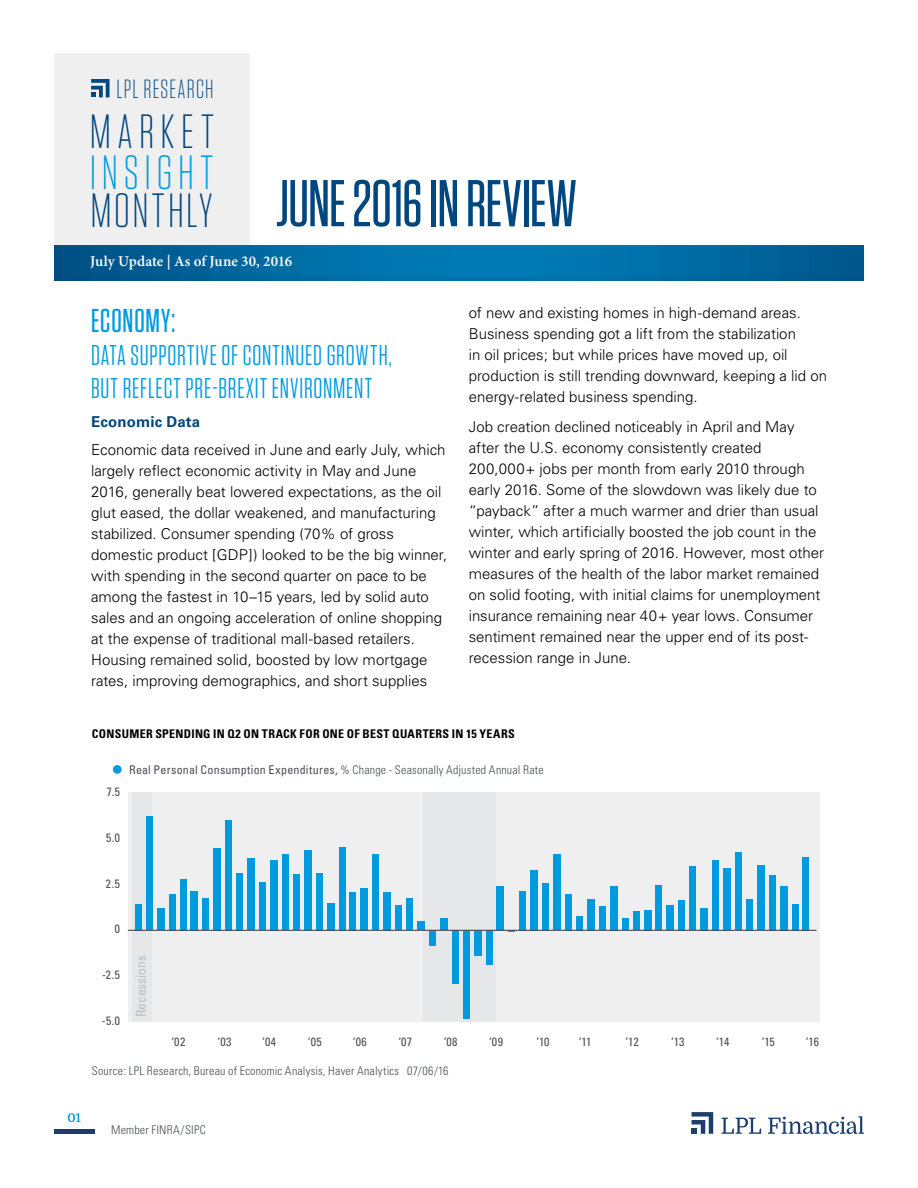
<style>
.page{position:relative;width:918px;height:1188px;background:#fff}
.page>*{position:absolute;margin:0;border:0;box-sizing:border-box;transform-origin:0 0}
.t1{font:500 66px "Tungsten Narrow";letter-spacing:-.01em;color:#00467f}
.t2{font:300 48px "Tungsten Narrow";letter-spacing:.065em;color:#00467f;scale:1.04 1}
.t3{font:300 48px "Tungsten Narrow";letter-spacing:.115em;color:#009bde;scale:1.04 1}
.t4{font:500 33px "Tungsten Narrow";letter-spacing:.03em;color:#009bde}
.t5{font:28.5px/33px "Tungsten Narrow";letter-spacing:.03em;color:#009bde}
.t6{font:300 26.25px "Tungsten Narrow";letter-spacing:.045em;color:#00467f}
.t7{font:300 15px/21px "Univers";color:#000}
.t8{font:600 15px "Minion Pro";color:#fff}
.t9{font:700 15px "Univers";letter-spacing:.01em;color:#00467f}
.t10{font:condensed 13.5px "Univers";color:#bdbec0}
.t11{font:300 condensed 12px "Univers";letter-spacing:.015em;color:#4b4f54}
.t12{font:condensed 12px "Univers";letter-spacing:.02em;color:#4b4f54}
.t13{font:700 condensed 12px "Univers";letter-spacing:.025em;color:#000}
.t14{font:condensed 12px "Univers";letter-spacing:.025em;color:#4d4f55}
.t15{font:700 12px "Domine";color:#0098d8}
.s1{font-weight:300}
</style>
<div class="page">
<div style="left:54px;top:54px;width:195px;height:196px;background:#efeff0"></div>
<svg style="left:91px;top:79px;width:19px;height:18px"></svg>
<hr style="left:54px;top:1130px;width:40px;height:4px;background:#1b3e6f">
<svg style="left:692px;top:1112px;width:21px;height:22px"></svg>
<svg style="left:721px;top:1118px;width:40px;height:16px"></svg>
<svg style="left:768px;top:1116px;width:96px;height:18px"></svg>
<img style="left:54px;top:245px;width:810px;height:35px">
<div style="left:128px;top:793px;width:692px;height:229px;background:#efeff0"></div>
<div style="left:113px;top:765px;width:9px;height:9px;background:#009bde;border-radius:50%"></div>
<div style="left:423px;top:792px;width:73px;height:229px;background:#e6e7e8"></div>
<div style="left:132px;top:792px;width:19px;height:229px;background:#e6e7e8"></div>
<div style="left:135px;top:904px;width:7px;height:26px;background:#009bde"></div>
<div style="left:146px;top:817px;width:7px;height:113px;background:#009bde"></div>
<div style="left:157px;top:908px;width:8px;height:22px;background:#009bde"></div>
<div style="left:169px;top:894px;width:6px;height:36px;background:#009bde"></div>
<div style="left:180px;top:879px;width:6px;height:51px;background:#009bde"></div>
<div style="left:191px;top:891px;width:7px;height:39px;background:#009bde"></div>
<div style="left:203px;top:898px;width:6px;height:32px;background:#009bde"></div>
<div style="left:214px;top:848px;width:7px;height:82px;background:#009bde"></div>
<div style="left:226px;top:820px;width:6px;height:110px;background:#009bde"></div>
<div style="left:236px;top:873px;width:7px;height:57px;background:#009bde"></div>
<div style="left:247px;top:858px;width:8px;height:72px;background:#009bde"></div>
<div style="left:259px;top:883px;width:7px;height:47px;background:#009bde"></div>
<div style="left:270px;top:860px;width:8px;height:70px;background:#009bde"></div>
<div style="left:282px;top:854px;width:7px;height:76px;background:#009bde"></div>
<div style="left:293px;top:874px;width:7px;height:56px;background:#009bde"></div>
<div style="left:304px;top:850px;width:8px;height:80px;background:#009bde"></div>
<div style="left:316px;top:873px;width:6px;height:57px;background:#009bde"></div>
<div style="left:327px;top:903px;width:7px;height:27px;background:#009bde"></div>
<div style="left:339px;top:847px;width:6px;height:83px;background:#009bde"></div>
<div style="left:350px;top:892px;width:6px;height:38px;background:#009bde"></div>
<div style="left:361px;top:888px;width:7px;height:42px;background:#009bde"></div>
<div style="left:373px;top:854px;width:6px;height:76px;background:#009bde"></div>
<div style="left:383px;top:892px;width:8px;height:38px;background:#009bde"></div>
<div style="left:395px;top:906px;width:7px;height:24px;background:#009bde"></div>
<div style="left:406px;top:898px;width:7px;height:32px;background:#009bde"></div>
<div style="left:417px;top:921px;width:8px;height:9px;background:#009bde"></div>
<div style="left:429px;top:930px;width:7px;height:16px;background:#009bde"></div>
<div style="left:440px;top:918px;width:8px;height:12px;background:#009bde"></div>
<div style="left:452px;top:930px;width:7px;height:54px;background:#009bde"></div>
<div style="left:463px;top:930px;width:6px;height:89px;background:#009bde"></div>
<div style="left:474px;top:930px;width:7px;height:26px;background:#009bde"></div>
<div style="left:486px;top:930px;width:6px;height:34px;background:#009bde"></div>
<div style="left:497px;top:886px;width:7px;height:44px;background:#009bde"></div>
<div style="left:520px;top:891px;width:6px;height:39px;background:#009bde"></div>
<div style="left:530px;top:870px;width:8px;height:60px;background:#009bde"></div>
<div style="left:542px;top:883px;width:7px;height:47px;background:#009bde"></div>
<div style="left:553px;top:854px;width:8px;height:76px;background:#009bde"></div>
<div style="left:565px;top:894px;width:7px;height:36px;background:#009bde"></div>
<div style="left:576px;top:916px;width:7px;height:14px;background:#009bde"></div>
<div style="left:587px;top:899px;width:8px;height:31px;background:#009bde"></div>
<div style="left:599px;top:907px;width:7px;height:23px;background:#009bde"></div>
<div style="left:610px;top:886px;width:8px;height:44px;background:#009bde"></div>
<div style="left:622px;top:918px;width:6px;height:12px;background:#009bde"></div>
<div style="left:633px;top:911px;width:6px;height:19px;background:#009bde"></div>
<div style="left:644px;top:910px;width:7px;height:20px;background:#009bde"></div>
<div style="left:656px;top:886px;width:6px;height:44px;background:#009bde"></div>
<div style="left:667px;top:906px;width:7px;height:24px;background:#009bde"></div>
<div style="left:679px;top:900px;width:6px;height:30px;background:#009bde"></div>
<div style="left:689px;top:867px;width:7px;height:63px;background:#009bde"></div>
<div style="left:700px;top:908px;width:8px;height:22px;background:#009bde"></div>
<div style="left:712px;top:860px;width:7px;height:70px;background:#009bde"></div>
<div style="left:723px;top:868px;width:8px;height:62px;background:#009bde"></div>
<div style="left:735px;top:853px;width:7px;height:77px;background:#009bde"></div>
<div style="left:746px;top:899px;width:7px;height:31px;background:#009bde"></div>
<div style="left:757px;top:865px;width:8px;height:65px;background:#009bde"></div>
<div style="left:769px;top:875px;width:6px;height:55px;background:#009bde"></div>
<div style="left:780px;top:886px;width:7px;height:44px;background:#009bde"></div>
<div style="left:792px;top:904px;width:6px;height:26px;background:#009bde"></div>
<div style="left:803px;top:857px;width:6px;height:73px;background:#009bde"></div>
<hr style="left:128px;top:930px;width:688px;height:1px;background:#4b4f54">
<h3 class="t6" style="left:116px;top:76px;width:99px">LPL RESEARCH</h3>
<h2 class="t2" style="left:90px;top:108px;width:121px">MARKET</h2>
<h2 class="t3" style="left:90px;top:149px;width:120px">INSIGHT</h2>
<h2 class="t2" style="left:91px;top:187px;width:119px">MONTHLY</h2>
<h1 class="t1" style="left:276px;top:170px;width:303px">JUNE 2016 IN REVIEW</h1>
<p class="t8" style="left:90px;top:250px;width:203px">July Update | As of June 30, 2016</p>
<h3 class="t4" style="left:91px;top:304px;width:85px">ECONOMY:</h3>
<h3 class="t5" style="left:91px;top:340px;width:302px">DATA SUPPORTIVE OF CONTINUED GROWTH,<br>BUT REFLECT PRE-BREXIT ENVIRONMENT</h3>
<p class="t9" style="left:91px;top:413px;width:111px">Economic Data</p>
<p class="t7" style="left:91px;top:439px;width:358px">Economic data received in June and early July, which largely reflect economic activity in May and June 2016, generally beat lowered expectations, as the oil glut eased, the dollar weakened, and manufacturing stabilized. Consumer spending (70% of gross domestic product [GDP]) looked to be the big winner, with spending in the second quarter on pace to be among the fastest in 10–15 years, led by solid auto sales and an ongoing acceleration of online shopping at the expense of traditional mall-based retailers.<br>Housing remained solid, boosted by low mortgage rates, improving demographics, and short supplies</p>
<p class="t7" style="left:469px;top:302px;width:360px">of new and existing homes in high-demand areas.<br>Business spending got a lift from the stabilization<br>in oil prices; but while prices have moved up, oil production is still trending downward, keeping a lid on energy-related business spending.</p>
<p class="t7" style="left:469px;top:416px;width:357px">Job creation declined noticeably in April and May after the U.S. economy consistently created 200,000+ jobs per month from early 2010 through early 2016. Some of the slowdown was likely due to “payback” after a much warmer and drier than usual winter, which artificially boosted the job count in the winter and early spring of 2016. However, most other measures of the health of the labor market remained on solid footing, with initial claims for unemployment insurance remaining near 40+ year lows. Consumer sentiment remained near the upper end of its post&shy;recession range in June.</p>
<p class="t13" style="left:92px;top:727px;width:424px">CONSUMER SPENDING IN Q2 ON TRACK FOR ONE OF BEST QUARTERS IN 15 YEARS</p>
<p class="t12" style="left:129px;top:762px;width:416px">Real Personal Consumption Expenditures, <span class="s1">% Change - Seasonally Adjusted Annual Rate</span></p>
<p class="t12" style="left:102px;top:968px;width:20px;rotate:-2deg">-2.5</p>
<p class="t12" style="left:101px;top:1014px;width:20px;rotate:-2deg">-5.0</p>
<p class="t10" style="left:133px;top:1017px;width:64px;rotate:-90deg">Recessions</p>
<p class="t14" style="left:171px;top:1034px;width:15px">‘02</p>
<p class="t14" style="left:218px;top:1034px;width:16px">‘03</p>
<p class="t14" style="left:262px;top:1034px;width:16px">‘04</p>
<p class="t14" style="left:308px;top:1034px;width:15px">‘05</p>
<p class="t14" style="left:353px;top:1034px;width:15px">‘06</p>
<p class="t14" style="left:398px;top:1034px;width:15px">‘07</p>
<p class="t14" style="left:444px;top:1034px;width:15px">‘08</p>
<p class="t14" style="left:489px;top:1034px;width:15px">‘09</p>
<p class="t14" style="left:536px;top:1034px;width:15px">‘10</p>
<p class="t14" style="left:579px;top:1034px;width:14px">‘11</p>
<p class="t14" style="left:626px;top:1034px;width:15px">‘12</p>
<p class="t14" style="left:671px;top:1034px;width:15px">‘13</p>
<p class="t14" style="left:716px;top:1034px;width:15px">‘14</p>
<p class="t14" style="left:762px;top:1034px;width:15px">‘15</p>
<p class="t14" style="left:806px;top:1034px;width:15px">‘16</p>
<p class="t11" style="left:92px;top:1063px;width:358px">Source: LPL Research, Bureau of Economic Analysis, Haver Analytics 07/06/16</p>
<p class="t15" style="left:67px;top:1111px;width:15px">01</p>
<p class="t11" style="left:111px;top:1122px;width:96px">Member FINRA/SIPC</p>
</div>
